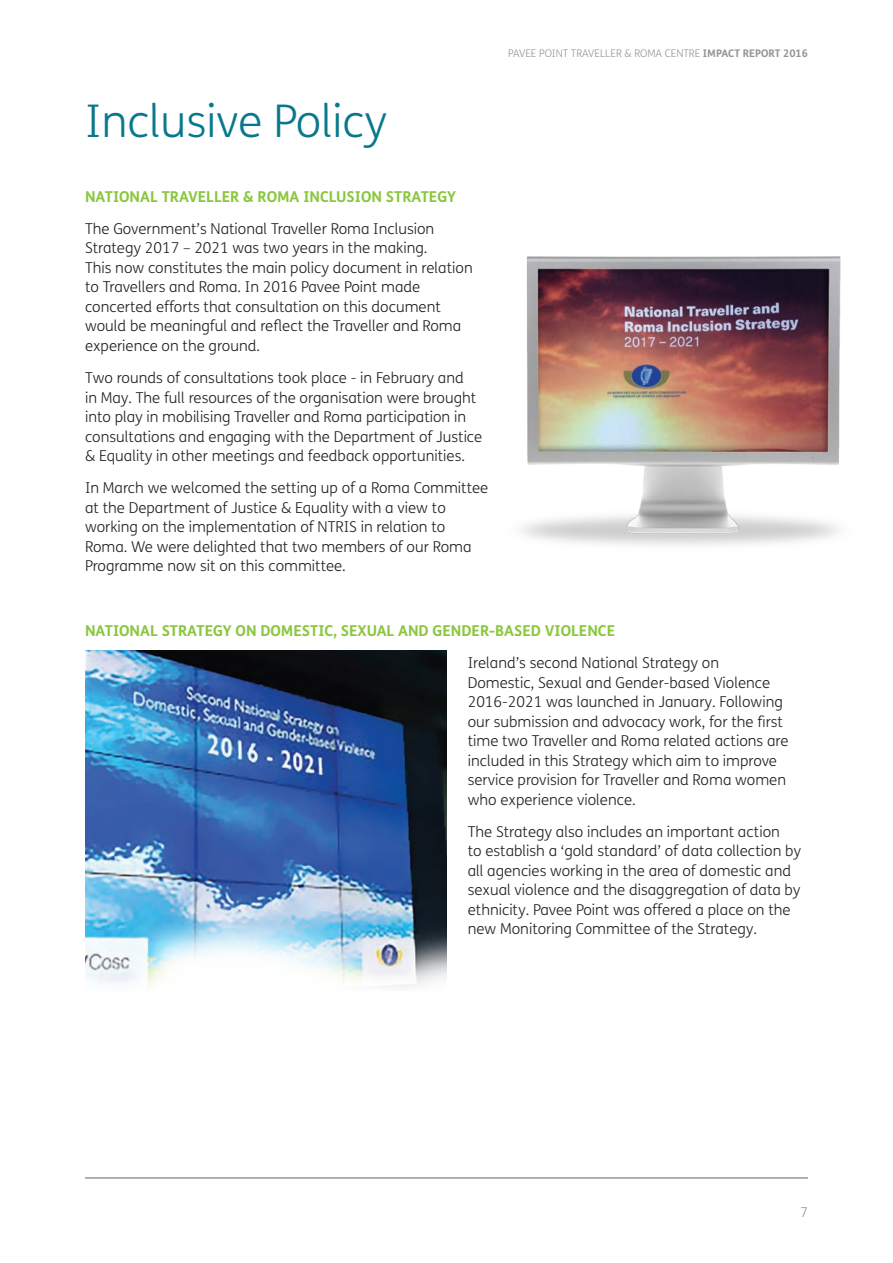
<style>
.page{position:relative;width:893px;height:1263px;background:#fff}
.page>*{position:absolute;margin:0;border:0;box-sizing:border-box;transform-origin:0 0}
.t1{font:300 45px "FS Me";color:#09788c}
.t2{font:300 15px/19.5px "FS Me";color:#231f20}
.t3{font:700 15px "FS Me";color:#8bc63e}
.t4{font:300 13.5px "FS Me";color:#939598}
.t5{font:300 10.5px "FS Me";color:#939598}
.s1{font-weight:700}
</style>
<div class="page">
<hr style="left:85px;top:1177px;width:723px;height:2px;background:#939598">
<img style="left:522px;top:256px;width:319px;height:289px">
<img style="left:85px;top:651px;width:361px;height:337px">
<h1 class="t1" style="left:85px;top:91px;width:303px">Inclusive Policy</h1>
<p class="t3" style="left:85px;top:185px;width:372px">NATIONAL TRAVELLER &amp; ROMA INCLUSION STRATEGY</p>
<p class="t2" style="left:85px;top:218px;width:389px">The Government’s National Traveller Roma Inclusion Strategy 2017 – 2021 was two years in the making.<br>This now constitutes the main policy document in relation to Travellers and Roma. In 2016 Pavee Point made concerted efforts that consultation on this document would be meaningful and reflect the Traveller and Roma experience on the ground.</p>
<p class="t2" style="left:85px;top:368px;width:399px">Two rounds of consultations took place - in February and<br>in May. The full resources of the organisation were brought into play in mobilising Traveller and Roma participation in consultations and engaging with the Department of Justice &amp; Equality in other meetings and feedback opportunities.</p>
<p class="t2" style="left:85px;top:478px;width:405px">In March we welcomed the setting up of a Roma Committee at the Department of Justice &amp; Equality with a view to working on the implementation of NTRIS in relation to Roma. We were delighted that two members of our Roma Programme now sit on this committee.</p>
<p class="t5" style="left:508px;top:46px;width:301px">PAVEE POINT TRAVELLER &amp; ROMA CENTRE <span class="s1">IMPACT REPORT 2016</span></p>
<p class="t3" style="left:85px;top:619px;width:532px">NATIONAL STRATEGY ON DOMESTIC, SEXUAL AND GENDER-BASED VIOLENCE</p>
<p class="t2" style="left:468px;top:653px;width:322px">Ireland’s second National Strategy on Domestic, Sexual and Gender-based Violence 2016-2021 was launched in January. Following our submission and advocacy work, for the first time two Traveller and Roma related actions are included in this Strategy which aim to improve service provision for Traveller and Roma women who experience violence.</p>
<p class="t2" style="left:468px;top:821px;width:335px">The Strategy also includes an important action<br>to establish a ‘gold standard’ of data collection by all agencies working in the area of domestic and sexual violence and the disaggregation of data by ethnicity. Pavee Point was offered a place on the new Monitoring Committee of the Strategy.</p>
<p class="t4" style="left:800px;top:1203px;width:9px">7</p>
</div>
